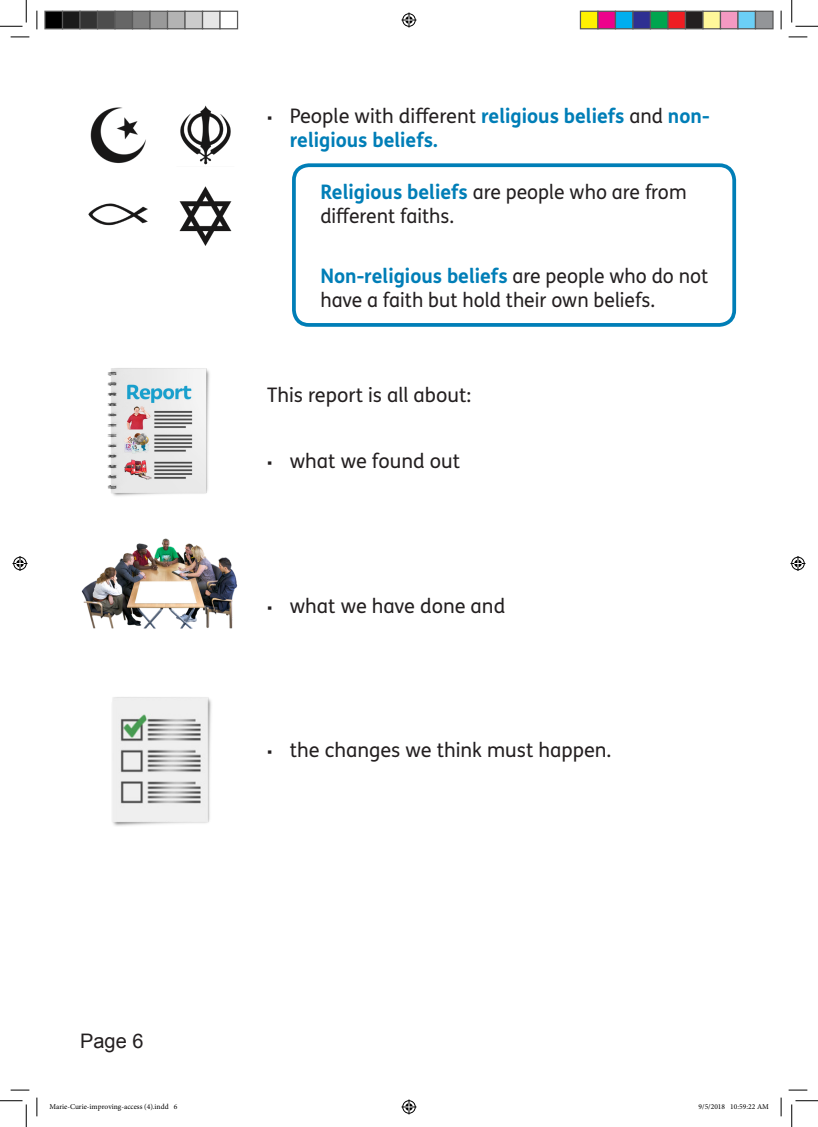
<style>
.page{position:relative;width:818px;height:1127px;background:#fff}
.page>*{position:absolute;margin:0;border:0;box-sizing:border-box;transform-origin:0 0}
.Box_text_for_bullet{font:20px/24px "FS Me Pro";color:#231f20}
.t1{font:700 20px/24px "FS Me Pro";color:#007eb7}
.Bodytext{font:20px "FS Me Pro";color:#231f20}
.t2{font:20px "Arial";color:#231f20}
.t3{font:7.5px "Minion Pro";color:#000}
.s1{font-family:"Verdana";font-weight:400;font-size:15px;color:#231f20}
.s2{font-weight:400;color:#231f20}
.s3{font-weight:700;color:#007eb7}
.s4{font-family:"Verdana";font-size:15px}
</style>
<div class="page">
<img style="left:82px;top:538px;width:156px;height:91px">
<img style="left:112px;top:697px;width:100px;height:128px">
<img style="left:107px;top:368px;width:103px;height:128px">
<div style="left:292px;top:163px;width:444px;height:164px;border:4px solid #007eb7;border-radius:15px"></div>
<img style="left:90px;top:107px;width:56px;height:57px">
<img style="left:179px;top:186px;width:53px;height:60px">
<img style="left:88px;top:203px;width:60px;height:23px">
<img style="left:180px;top:105px;width:51px;height:60px">
<svg style="left:11px;top:36px;width:18px;height:2px"></svg>
<svg style="left:788px;top:36px;width:19px;height:2px"></svg>
<svg style="left:11px;top:1089px;width:18px;height:1px"></svg>
<svg style="left:788px;top:1089px;width:19px;height:1px"></svg>
<svg style="left:36px;top:11px;width:2px;height:18px"></svg>
<svg style="left:36px;top:1097px;width:2px;height:18px"></svg>
<svg style="left:780px;top:11px;width:2px;height:18px"></svg>
<svg style="left:780px;top:1097px;width:2px;height:18px"></svg>
<svg style="left:0;top:0;width:27px;height:27px"></svg>
<svg style="left:0;top:1100px;width:27px;height:26px"></svg>
<svg style="left:791px;top:0;width:27px;height:27px"></svg>
<svg style="left:791px;top:1100px;width:27px;height:26px"></svg>
<svg style="left:401px;top:13px;width:15px;height:15px"></svg>
<svg style="left:401px;top:1099px;width:15px;height:15px"></svg>
<svg style="left:13px;top:556px;width:15px;height:15px"></svg>
<svg style="left:790px;top:556px;width:15px;height:15px"></svg>
<div style="left:45px;top:11px;width:18px;height:18px;background:#000"></div>
<div style="left:44px;top:11px;width:19px;height:18px;border:1px solid #595959"></div>
<div style="left:63px;top:11px;width:17px;height:18px;background:#1a1a1a"></div>
<div style="left:62px;top:11px;width:19px;height:18px;border:1px solid #595959"></div>
<div style="left:80px;top:11px;width:18px;height:18px;background:#333"></div>
<div style="left:79px;top:11px;width:19px;height:18px;border:1px solid #595959"></div>
<div style="left:98px;top:11px;width:17px;height:18px;background:#4d4d4d"></div>
<div style="left:97px;top:11px;width:19px;height:18px;border:1px solid #595959"></div>
<div style="left:115px;top:11px;width:18px;height:18px;background:#666"></div>
<div style="left:114px;top:11px;width:19px;height:18px;border:1px solid #595959"></div>
<div style="left:133px;top:11px;width:17px;height:18px;background:#808080"></div>
<div style="left:132px;top:11px;width:19px;height:18px;border:1px solid #595959"></div>
<div style="left:150px;top:11px;width:18px;height:18px;background:#999"></div>
<div style="left:149px;top:11px;width:19px;height:18px;border:1px solid #595959"></div>
<div style="left:168px;top:11px;width:17px;height:18px;background:#b3b3b3"></div>
<div style="left:167px;top:11px;width:19px;height:18px;border:1px solid #595959"></div>
<div style="left:185px;top:11px;width:18px;height:18px;background:#ccc"></div>
<div style="left:184px;top:11px;width:19px;height:18px;border:1px solid #595959"></div>
<div style="left:203px;top:11px;width:17px;height:18px;background:#e6e6e6"></div>
<div style="left:202px;top:11px;width:19px;height:18px;border:1px solid #595959"></div>
<div style="left:219px;top:11px;width:19px;height:18px;border:1px solid #595959"></div>
<div style="left:580px;top:11px;width:18px;height:18px;background:#fff101"></div>
<div style="left:580px;top:11px;width:18px;height:18px;border:1px solid #595959"></div>
<div style="left:598px;top:11px;width:17px;height:18px;background:#ed028c"></div>
<div style="left:597px;top:11px;width:19px;height:18px;border:1px solid #595959"></div>
<div style="left:615px;top:11px;width:18px;height:18px;background:#00aeef"></div>
<div style="left:615px;top:11px;width:18px;height:18px;border:1px solid #595959"></div>
<div style="left:633px;top:11px;width:17px;height:18px;background:#2e3092"></div>
<div style="left:632px;top:11px;width:19px;height:18px;border:1px solid #595959"></div>
<div style="left:650px;top:11px;width:18px;height:18px;background:#00a54f"></div>
<div style="left:650px;top:11px;width:18px;height:18px;border:1px solid #595959"></div>
<div style="left:668px;top:11px;width:17px;height:18px;background:#ee1d23"></div>
<div style="left:667px;top:11px;width:19px;height:18px;border:1px solid #595959"></div>
<div style="left:685px;top:11px;width:18px;height:18px;background:#231f20"></div>
<div style="left:685px;top:11px;width:18px;height:18px;border:1px solid #595959"></div>
<div style="left:703px;top:11px;width:17px;height:18px;background:#fff79a"></div>
<div style="left:702px;top:11px;width:19px;height:18px;border:1px solid #595959"></div>
<div style="left:720px;top:11px;width:18px;height:18px;background:#f499c2"></div>
<div style="left:720px;top:11px;width:18px;height:18px;border:1px solid #595959"></div>
<div style="left:738px;top:11px;width:17px;height:18px;background:#6bcff6"></div>
<div style="left:737px;top:11px;width:19px;height:18px;border:1px solid #595959"></div>
<div style="left:755px;top:11px;width:18px;height:18px;background:#939598"></div>
<div style="left:755px;top:11px;width:18px;height:18px;border:1px solid #595959"></div>
<p class="t1" style="left:290px;top:103px;width:421px;text-indent:-22px"><span class="s1">▪</span> <span class="s2">People with different</span> religious beliefs <span class="s2">and</span> non&shy;religious beliefs.</p>
<p class="Box_text_for_bullet" style="left:320px;top:180px;width:368px"><span class="s3">Religious beliefs</span> are people who are from different faiths.</p>
<p class="Box_text_for_bullet" style="left:320px;top:263px;width:389px"><span class="s3">Non-religious beliefs</span> are people who do not have a faith but hold their own beliefs.</p>
<p class="Bodytext" style="left:267px;top:381px;width:206px">This report is all about:</p>
<p class="Box_text_for_bullet" style="left:267px;top:449px;width:194px"><span class="s4">▪</span> what we found out</p>
<p class="Box_text_for_bullet" style="left:267px;top:593px;width:239px"><span class="s4">▪</span> what we have done and</p>
<p class="t2" style="left:80px;top:1027px;width:65px">Page 6</p>
<p class="Box_text_for_bullet" style="left:267px;top:737px;width:346px"><span class="s4">▪</span> the changes we think must happen.</p>
<p class="t3" style="left:49px;top:1101px;width:129px">Marie-Curie-improving-access (4).indd 6</p>
<p class="t3" style="left:698px;top:1101px;width:72px">9/5/2018 10:59:22 AM</p>
</div>
